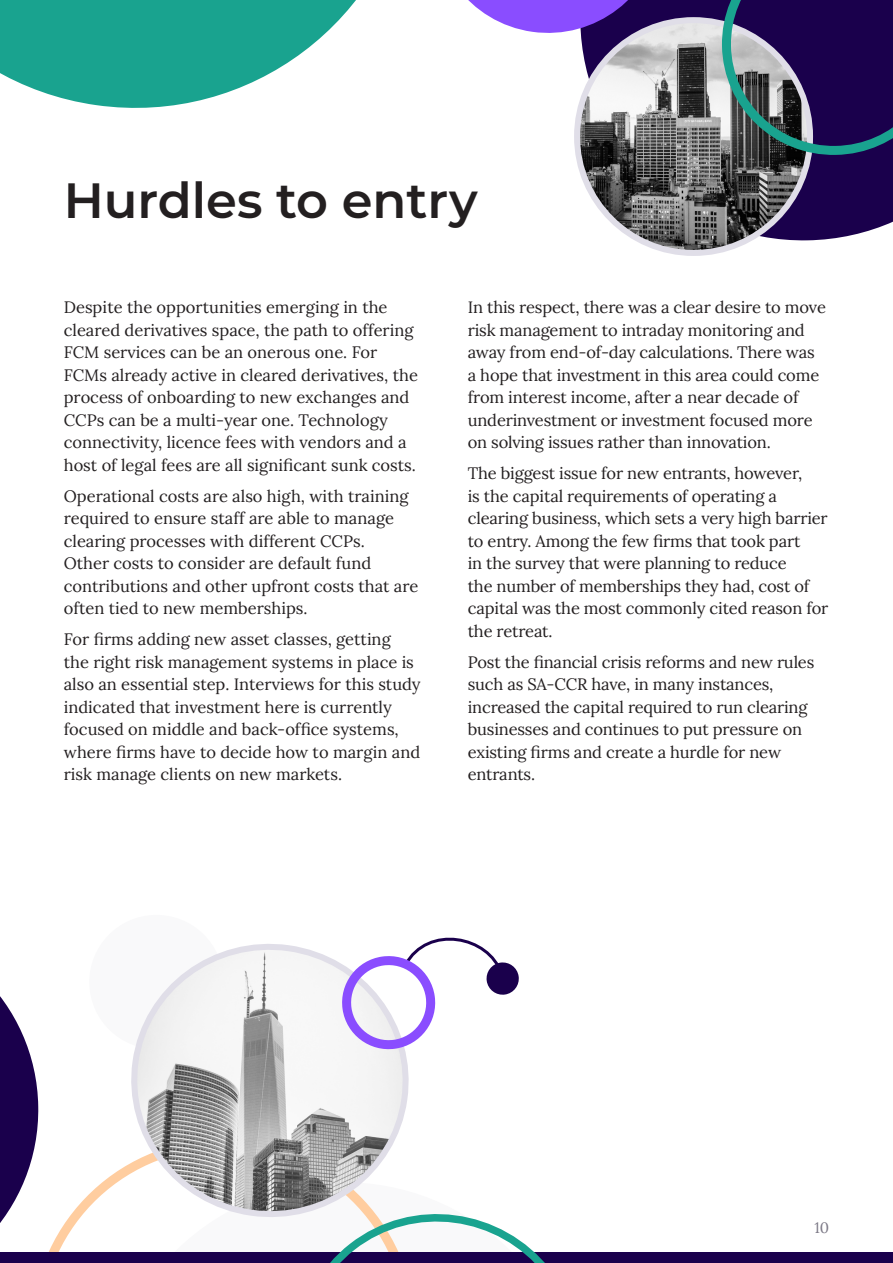
<style>
.page{position:relative;width:893px;height:1263px;background:#fff}
.page>*{position:absolute;margin:0;border:0;box-sizing:border-box;transform-origin:0 0}
.t1{font:49.5px "Acuiti Montserrat";color:#231f20}
.t2{font:16.5px/22.5px "Lora";letter-spacing:-.005em;color:#231f20}
.t3{font:15px "Lora";color:#7d7a87}
</style>
<div class="page">
<svg style="left:0;top:996px;width:39px;height:227px"></svg>
<svg style="left:29px;top:1137px;width:89px;height:115px"></svg>
<svg style="left:118px;top:944px;width:291px;height:236px"></svg>
<svg style="left:334px;top:937px;width:185px;height:117px"></svg>
<svg style="left:0;top:0;width:356px;height:108px;fill:#19a38f"></svg>
<div style="left:0;top:1252px;width:893px;height:11px;background:#1a004c"></div>
<svg style="left:102px;top:1180px;width:443px;height:83px"></svg>
<svg style="left:579px;top:0;width:314px;height:242px;fill:#1a004c"></svg>
<img style="left:577px;top:20px;width:233px;height:233px;border-radius:116px">
<svg style="left:468px;top:0;width:203px;height:41px"></svg>
<svg style="left:717px;top:0;width:176px;height:160px"></svg>
<p class="t1" style="left:64px;top:165px;width:415px">Hurdles to entry</p>
<p class="t2" style="left:64px;top:295px;width:356px">Despite the opportunities emerging in the cleared derivatives space, the path to offering FCM services can be an onerous one. For FCMs already active in cleared derivatives, the process of onboarding to new exchanges and CCPs can be a multi-year one. Technology connectivity, licence fees with vendors and a host of legal fees are all significant sunk costs.</p>
<p class="t2" style="left:64px;top:484px;width:356px">Operational costs are also high, with training required to ensure staff are able to manage clearing processes with different CCPs.<br>Other costs to consider are default fund contributions and other upfront costs that are often tied to new memberships.</p>
<p class="t2" style="left:64px;top:627px;width:358px">For firms adding new asset classes, getting<br>the right risk management systems in place is also an essential step. Interviews for this study indicated that investment here is currently focused on middle and back-office systems, where firms have to decide how to margin and risk manage clients on new markets.</p>
<p class="t2" style="left:468px;top:295px;width:360px">In this respect, there was a clear desire to move risk management to intraday monitoring and away from end-of-day calculations. There was a hope that investment in this area could come from interest income, after a near decade of underinvestment or investment focused more on solving issues rather than innovation.</p>
<p class="t2" style="left:468px;top:461px;width:362px">The biggest issue for new entrants, however,<br>is the capital requirements of operating a clearing business, which sets a very high barrier to entry. Among the few firms that took part<br>in the survey that were planning to reduce<br>the number of memberships they had, cost of capital was the most commonly cited reason for the retreat.</p>
<p class="t2" style="left:468px;top:650px;width:348px">Post the financial crisis reforms and new rules such as SA-CCR have, in many instances, increased the capital required to run clearing businesses and continues to put pressure on existing firms and create a hurdle for new entrants.</p>
<p class="t3" style="left:814px;top:1216px;width:16px">10</p>
</div>
